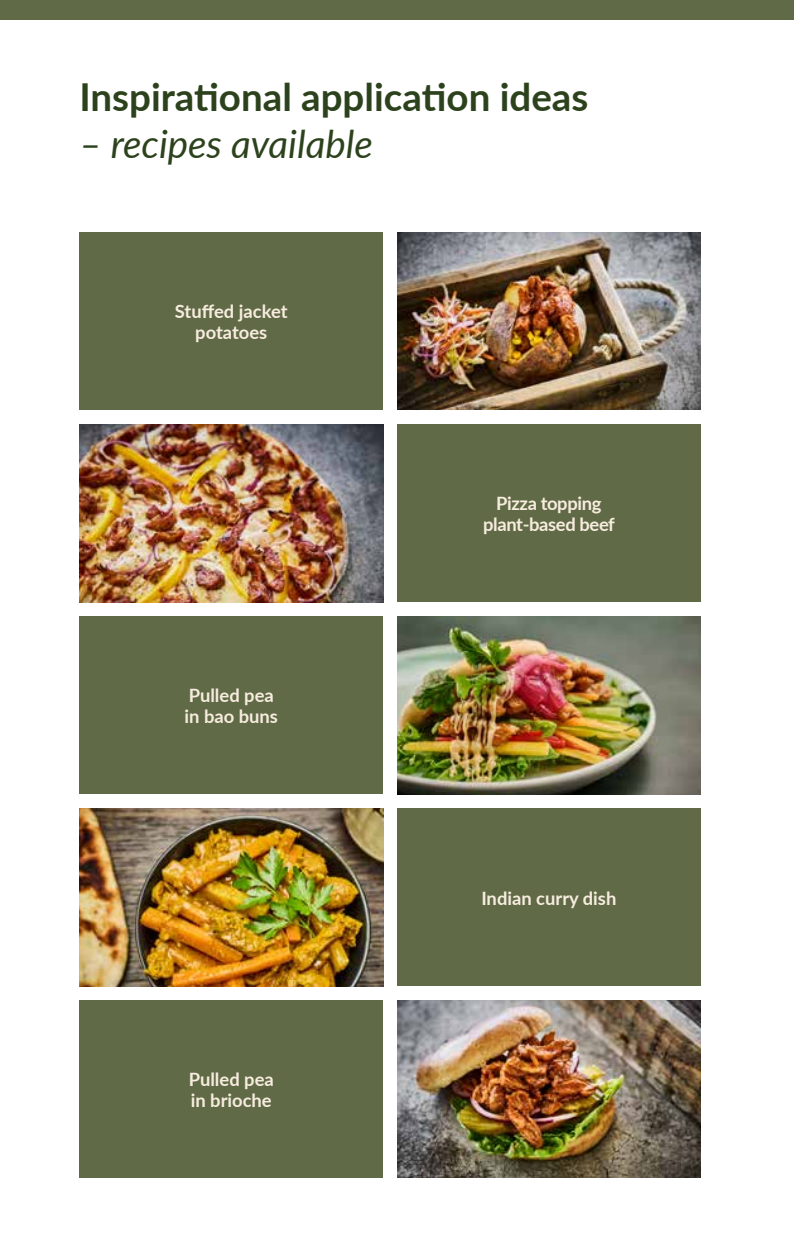
<style>
.page{position:relative;width:794px;height:1241px;background:#fff}
.page>*{position:absolute;margin:0;border:0;box-sizing:border-box;transform-origin:0 0}
.t1{font:700 38.5px "Lato";color:#2c421c}
.t2{font:italic 38.5px "Lato";color:#2c421c}
.t3{font:700 18.38px/21px "Lato";color:#f7eddf}
.t4{font:700 18.38px/21px "Lato";letter-spacing:-.02em;color:#f7eddf;text-align:center}
</style>
<div class="page">
<div style="left:0;top:0;width:794px;height:20px;background:#616a47"></div>
<div style="left:79px;top:232px;width:304px;height:178px;background:#616a47"></div>
<img style="left:79px;top:424px;width:304px;height:178px">
<img style="left:397px;top:232px;width:304px;height:178px">
<div style="left:397px;top:424px;width:304px;height:178px;background:#616a47"></div>
<div style="left:79px;top:616px;width:304px;height:178px;background:#616a47"></div>
<img style="left:79px;top:808px;width:304px;height:178px">
<img style="left:397px;top:616px;width:304px;height:178px">
<div style="left:397px;top:808px;width:304px;height:178px;background:#616a47"></div>
<div style="left:79px;top:999px;width:304px;height:178px;background:#616a47"></div>
<img style="left:397px;top:1000px;width:304px;height:177px">
<h1 class="t1" style="left:79px;top:69px;width:510px">Inspirational application ideas</h1>
<h1 class="t2" style="left:79px;top:116px;width:295px">– recipes available</h1>
<p class="t3" style="left:175px;top:300px;width:114px;text-align:center">Stuffed jacket potatoes</p>
<p class="t3" style="left:184px;top:684px;width:95px">Pulled pea in bao buns</p>
<p class="t3" style="left:189px;top:1067px;width:87px">Pulled pea in brioche</p>
<p class="t4" style="left:483px;top:492px;width:133px">Pizza topping plant-based beef</p>
<p class="t3" style="left:481px;top:886px;width:137px">Indian curry dish</p>
</div>
